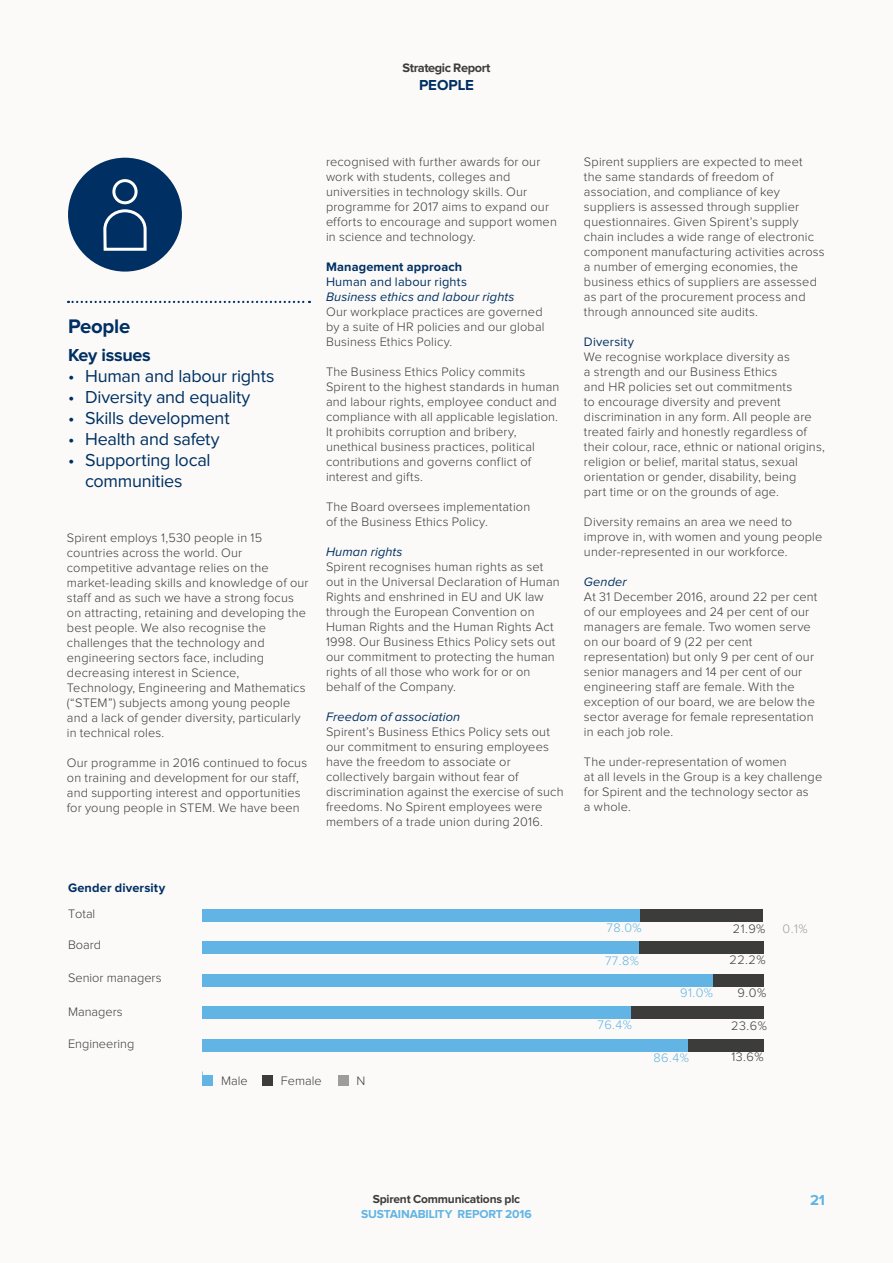
<style>
.page{position:relative;width:893px;height:1263px;background:#fbfaf8}
.page>*{position:absolute;margin:0;border:0;box-sizing:border-box;transform-origin:0 0}
.t1{font:700 20.4px "Proxima Nova";letter-spacing:-.015em;color:#003063}
.t2{font:18px/21px "Proxima Nova";letter-spacing:-.015em;color:#003063}
.t3{font:700 18px "Proxima Nova";letter-spacing:-.015em;color:#003063}
.t4{font:700 15px "Proxima Nova";letter-spacing:-.01em;color:#003063}
.t5{font:700 15px "Proxima Nova";color:#61b4e4}
.t6{font:300 12.75px/15px "Proxima Nova";letter-spacing:.01em;color:#3c3c3b}
.t7{font:italic 12.75px "Proxima Nova";letter-spacing:.01em;color:#003063}
.t8{font:700 12.75px "Proxima Nova";letter-spacing:.01em;color:#003063}
.t9{font:12.75px "Proxima Nova";letter-spacing:.015em;color:#003063}
.t10{font:300 12.75px "Proxima Nova";letter-spacing:.035em;color:#61b4e4}
.t11{font:700 12.75px "Proxima Nova";letter-spacing:-.035em;color:#3c3c3b}
.t12{font:300 12.75px "Proxima Nova";color:#9d9d9c}
.t13{font:700 12px "Proxima Nova";letter-spacing:-.02em;color:#3c3c3b}
.t14{font:700 12px "Proxima Nova";letter-spacing:-.01em;color:#61b4e4}
</style>
<div class="page">
<div style="left:68px;top:158px;width:114px;height:114px;background:#003063;border-radius:50%"></div>
<div style="left:112px;top:179px;width:26px;height:25px;border:3px solid #fff;border-radius:50%"></div>
<svg style="left:103px;top:209px;width:44px;height:42px"></svg>
<svg style="left:68px;top:301px;width:242px;height:2px"></svg>
<div style="left:640px;top:909px;width:123px;height:12px;background:#3c3c3b"></div>
<div style="left:639px;top:942px;width:125px;height:12px;background:#3c3c3b"></div>
<div style="left:713px;top:974px;width:51px;height:12px;background:#3c3c3b"></div>
<div style="left:202px;top:909px;width:438px;height:12px;background:#61b4e4"></div>
<div style="left:202px;top:942px;width:437px;height:12px;background:#61b4e4"></div>
<div style="left:202px;top:974px;width:511px;height:12px;background:#61b4e4"></div>
<div style="left:631px;top:1007px;width:133px;height:12px;background:#3c3c3b"></div>
<div style="left:688px;top:1039px;width:76px;height:12px;background:#3c3c3b"></div>
<div style="left:202px;top:1007px;width:429px;height:12px;background:#61b4e4"></div>
<div style="left:202px;top:1039px;width:486px;height:12px;background:#61b4e4"></div>
<div style="left:202px;top:1075px;width:11px;height:11px;background:#61b4e4"></div>
<div style="left:262px;top:1075px;width:11px;height:11px;background:#3c3c3b"></div>
<div style="left:338px;top:1075px;width:10px;height:11px;background:#9d9d9c"></div>
<p class="t11" style="left:403px;top:62px;width:89px">Strategic Report</p>
<p class="t4" style="left:419px;top:78px;width:56px">PEOPLE</p>
<h1 class="t1" style="left:68px;top:316px;width:64px">People</h1>
<h2 class="t3" style="left:68px;top:347px;width:84px">Key issues</h2>
<h2 class="t2" style="left:68px;top:366px;width:208px">• Human and labour rights</h2>
<h2 class="t2" style="left:68px;top:387px;width:184px">• Diversity and equality</h2>
<h2 class="t2" style="left:68px;top:408px;width:163px">• Skills development</h2>
<h2 class="t2" style="left:68px;top:429px;width:153px">• Health and safety</h2>
<h2 class="t2" style="left:85px;top:450px;width:127px;text-indent:-17px">• Supporting local communities</h2>
<p class="t6" style="left:67px;top:530px;width:243px">Spirent employs 1,530 people in 15 countries across the world. Our competitive advantage relies on the market-leading skills and knowledge of our staff and as such we have a strong focus on attracting, retaining and developing the best people. We also recognise the challenges that the technology and engineering sectors face, including decreasing interest in Science, Technology, Engineering and Mathematics (“STEM”) subjects among young people and a lack of gender diversity, particularly in technical roles.</p>
<p class="t6" style="left:67px;top:755px;width:242px">Our programme in 2016 continued to focus on training and development for our staff, and supporting interest and opportunities for young people in STEM. We have been</p>
<p class="t6" style="left:326px;top:155px;width:232px">recognised with further awards for our work with students, colleges and universities in technology skills. Our programme for 2017 aims to expand our efforts to encourage and support women in science and technology.</p>
<p class="t8" style="left:326px;top:261px;width:138px">Management approach</p>
<p class="t9" style="left:326px;top:276px;width:142px">Human and labour rights</p>
<p class="t7" style="left:326px;top:291px;width:190px">Business ethics and labour rights</p>
<p class="t6" style="left:326px;top:305px;width:220px">Our workplace practices are governed by a suite of HR policies and our global<br>Business Ethics Policy.</p>
<p class="t6" style="left:326px;top:365px;width:235px">The Business Ethics Policy commits Spirent to the highest standards in human and labour rights, employee conduct and compliance with all applicable legislation.<br>It prohibits corruption and bribery, unethical business practices, political contributions and governs conflict of interest and gifts.</p>
<p class="t6" style="left:326px;top:500px;width:206px">The Board oversees implementation of the Business Ethics Policy.</p>
<p class="t7" style="left:326px;top:546px;width:78px">Human rights</p>
<p class="t6" style="left:326px;top:560px;width:235px">Spirent recognises human rights as set out in the Universal Declaration of Human Rights and enshrined in EU and UK law through the European Convention on Human Rights and the Human Rights Act 1998. Our Business Ethics Policy sets out our commitment to protecting the human rights of all those who work for or on behalf of the Company.</p>
<p class="t7" style="left:326px;top:711px;width:136px">Freedom of association</p>
<p class="t6" style="left:326px;top:725px;width:239px">Spirent’s Business Ethics Policy sets out our commitment to ensuring employees have the freedom to associate or collectively bargain without fear of discrimination against the exercise of such freedoms. No Spirent employees were members of a trade union during 2016.</p>
<p class="t6" style="left:584px;top:155px;width:242px">Spirent suppliers are expected to meet<br>the same standards of freedom of association, and compliance of key suppliers is assessed through supplier questionnaires. Given Spirent’s supply chain includes a wide range of electronic component manufacturing activities across a number of emerging economies, the business ethics of suppliers are assessed as part of the procurement process and through announced site audits.</p>
<p class="t9" style="left:584px;top:336px;width:52px">Diversity</p>
<p class="t6" style="left:584px;top:350px;width:242px">We recognise workplace diversity as<br>a strength and our Business Ethics<br>and HR policies set out commitments<br>to encourage diversity and prevent discrimination in any form. All people are treated fairly and honestly regardless of their colour, race, ethnic or national origins, religion or belief, marital status, sexual orientation or gender, disability, being<br>part time or on the grounds of age.</p>
<p class="t6" style="left:584px;top:515px;width:240px">Diversity remains an area we need to improve in, with women and young people under-represented in our workforce.</p>
<p class="t7" style="left:584px;top:576px;width:44px">Gender</p>
<p class="t6" style="left:584px;top:590px;width:235px">At 31 December 2016, around 22 per cent of our employees and 24 per cent of our managers are female. Two women serve on our board of 9 (22 per cent representation) but only 9 per cent of our senior managers and 14 per cent of our engineering staff are female. With the exception of our board, we are below the sector average for female representation in each job role.</p>
<p class="t6" style="left:584px;top:755px;width:240px">The under-representation of women<br>at all levels in the Group is a key challenge for Spirent and the technology sector as<br>a whole.</p>
<p class="t8" style="left:68px;top:881px;width:99px">Gender diversity</p>
<p class="t6" style="left:68px;top:906px;width:29px">Total</p>
<p class="t6" style="left:68px;top:938px;width:35px">Board</p>
<p class="t6" style="left:68px;top:970px;width:95px">Senior managers</p>
<p class="t6" style="left:68px;top:1005px;width:56px">Managers</p>
<p class="t6" style="left:68px;top:1037px;width:68px">Engineering</p>
<p class="t6" style="left:221px;top:1074px;width:28px">Male</p>
<p class="t6" style="left:281px;top:1074px;width:42px">Female</p>
<p class="t6" style="left:356px;top:1074px;width:10px">N</p>
<p class="t10" style="left:606px;top:922px;width:37px">78.0%</p>
<p class="t6" style="left:733px;top:921px;width:34px">21.9%</p>
<p class="t12" style="left:783px;top:922px;width:27px">0.1%</p>
<p class="t10" style="left:605px;top:954px;width:35px">77.8%</p>
<p class="t10" style="left:680px;top:987px;width:34px">91.0%</p>
<p class="t6" style="left:729px;top:953px;width:38px">22.2%</p>
<p class="t6" style="left:738px;top:985px;width:30px">9.0%</p>
<p class="t10" style="left:597px;top:1019px;width:36px">76.4%</p>
<p class="t6" style="left:731px;top:1018px;width:37px">23.6%</p>
<p class="t10" style="left:653px;top:1051px;width:37px">86.4%</p>
<p class="t6" style="left:731px;top:1050px;width:34px">13.6%</p>
<p class="t13" style="left:373px;top:1194px;width:149px">Spirent Communications plc</p>
<p class="t14" style="left:361px;top:1209px;width:172px">SUSTAINABILITY REPORT 2016</p>
<p class="t5" style="left:810px;top:1193px;width:16px">21</p>
</div>
